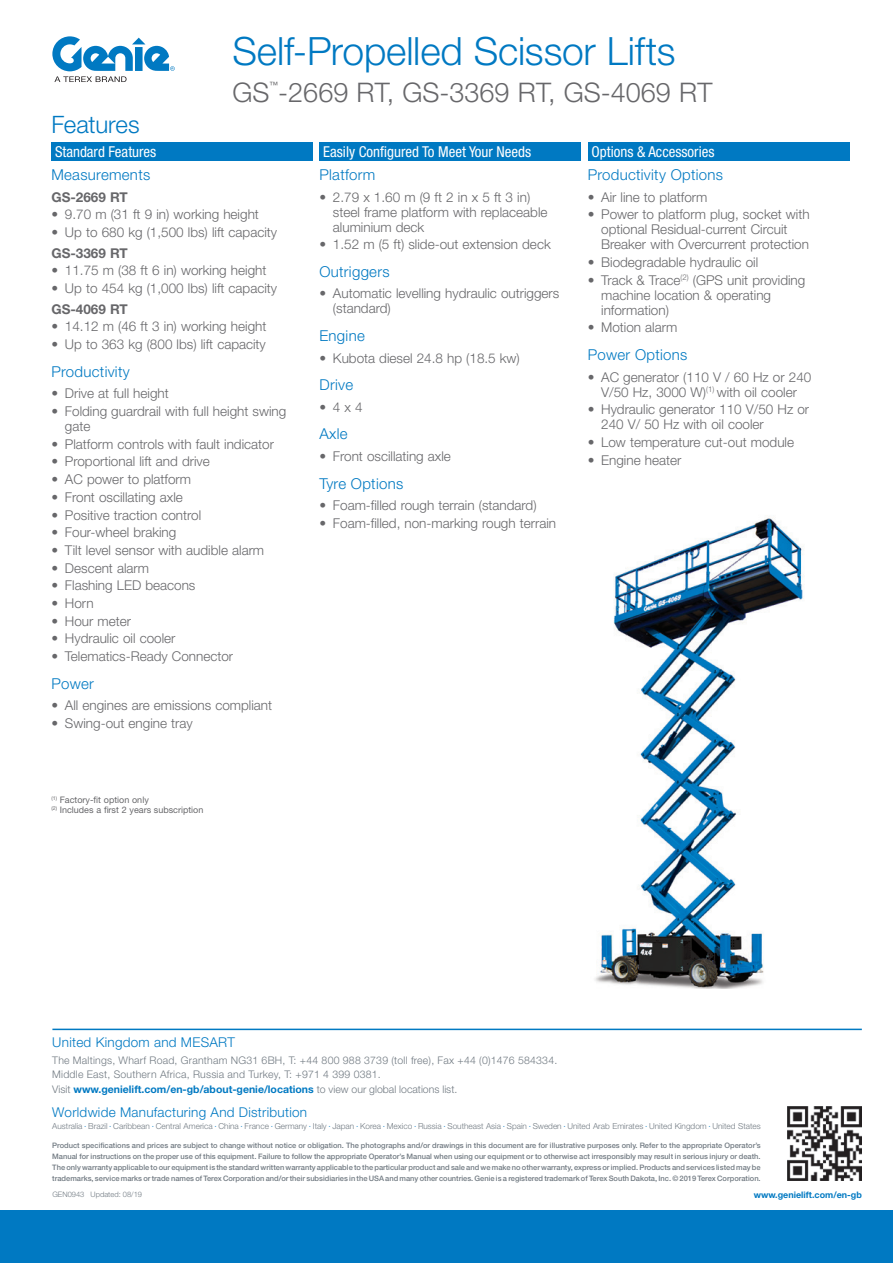
<style>
.page{position:relative;width:893px;height:1263px;background:#fff}
.page>*{position:absolute;margin:0;border:0;box-sizing:border-box;transform-origin:0 0}
.t1{font:300 39px "Helvetica Neue LT Std";letter-spacing:-.005em;color:#0079c2}
.t2{font:300 27px "Helvetica Neue LT Std";color:#67676a}
.t3{font:300 24px "Helvetica Neue LT Std";letter-spacing:-.01em;color:#0079c2}
.t4{font:300 15px "Helvetica Neue LT Std";letter-spacing:.02em;color:#0079c2}
.t5{font:condensed 15px "Helvetica Neue LT Std";color:#fff}
.t6{font:300 13.5px/15px "Helvetica Neue LT Std";color:#67676a}
.t7{font:300 13.5px "Helvetica Neue LT Std";letter-spacing:.02em;color:#0079c2}
.t8{font:700 13.5px "Helvetica Neue LT Std";color:#67676a}
.t9{font:300 10.5px/14.5px "Helvetica Neue LT Std";letter-spacing:.02em;color:#717a82}
.t10{font:9px/10.5px "Helvetica Neue LT Std";color:#67676a}
.t11{font:700 9px "Helvetica Neue LT Std";color:#0079c2}
.t12{font:condensed 8.7px "Helvetica Neue LT Std";color:#67676a}
.t13{font:300 8.25px "Helvetica Neue LT Std";color:#717a82}
.t14{font:500 7.5px/10.8px "Helvetica Neue LT Std";color:#717a82;text-align:justify}
.t15{font:300 7.5px "Helvetica Neue LT Std";color:#717a82}
.s1{font-weight:700;color:#0079c2}
.s2{color:#0079c2}
</style>
<div class="page">
<svg style="left:52px;top:36px;width:123px;height:46px"></svg>
<div style="left:51px;top:142px;width:262px;height:19px;background:#0079c2"></div>
<div style="left:320px;top:142px;width:261px;height:19px;background:#0079c2"></div>
<div style="left:588px;top:142px;width:261px;height:19px;background:#0079c2"></div>
<img style="left:595px;top:517px;width:209px;height:471px">
<div style="left:0;top:1210px;width:893px;height:53px;background:#0079c2"></div>
<img style="left:787px;top:1106px;width:75px;height:75px">
<hr style="left:52px;top:1029px;width:810px;height:1px;background:#0079c2">
<h1 class="t1" style="left:233px;top:27px;width:444px">Self-Propelled Scissor Lifts</h1>
<h3 class="t3" style="left:51px;top:110px;width:90px">Features</h3>
<p class="t12" style="left:270px;top:80px;width:10px">™</p>
<h2 class="t2" style="left:233px;top:76px;width:481px">GS -2669 RT, GS-3369 RT, GS-4069 RT</h2>
<p class="t5" style="left:55px;top:143px;width:103px">Standard Features</p>
<p class="t5" style="left:323px;top:143px;width:209px">Easily Configured To Meet Your Needs</p>
<p class="t5" style="left:591px;top:143px;width:124px">Options &amp; Accessories</p>
<p class="t4" style="left:51px;top:165px;width:100px">Measurements</p>
<p class="t8" style="left:51px;top:188px;width:78px">GS-2669 RT</p>
<p class="t6" style="left:51px;top:207px;width:209px">• 9.70 m (31 ft 9 in) working height</p>
<p class="t6" style="left:51px;top:224px;width:227px">• Up to 680 kg (1,500 lbs) lift capacity</p>
<p class="t8" style="left:51px;top:244px;width:78px">GS-3369 RT</p>
<p class="t6" style="left:51px;top:263px;width:216px">• 11.75 m (38 ft 6 in) working height</p>
<p class="t6" style="left:51px;top:280px;width:227px">• Up to 454 kg (1,000 lbs) lift capacity</p>
<p class="t8" style="left:51px;top:301px;width:78px">GS-4069 RT</p>
<p class="t6" style="left:51px;top:319px;width:216px">• 14.12 m (46 ft 3 in) working height</p>
<p class="t6" style="left:51px;top:336px;width:216px">• Up to 363 kg (800 lbs) lift capacity</p>
<p class="t4" style="left:51px;top:362px;width:80px">Productivity</p>
<p class="t6" style="left:51px;top:386px;width:119px">• Drive at full height</p>
<p class="t6" style="left:65px;top:403px;width:223px;text-indent:-14px">• Folding guardrail with full height swing gate</p>
<p class="t6" style="left:51px;top:436px;width:224px">• Platform controls with fault indicator</p>
<p class="t6" style="left:51px;top:454px;width:160px">• Proportional lift and drive</p>
<p class="t6" style="left:51px;top:471px;width:141px">• AC power to platform</p>
<p class="t6" style="left:51px;top:489px;width:133px">• Front oscillating axle</p>
<p class="t6" style="left:51px;top:507px;width:151px">• Positive traction control</p>
<p class="t6" style="left:51px;top:525px;width:126px">• Four-wheel braking</p>
<p class="t6" style="left:51px;top:542px;width:214px">• Tilt level sensor with audible alarm</p>
<p class="t6" style="left:51px;top:560px;width:99px">• Descent alarm</p>
<p class="t6" style="left:51px;top:578px;width:146px">• Flashing LED beacons</p>
<p class="t6" style="left:51px;top:595px;width:44px">• Horn</p>
<p class="t6" style="left:51px;top:613px;width:81px">• Hour meter</p>
<p class="t6" style="left:51px;top:631px;width:126px">• Hydraulic oil cooler</p>
<p class="t6" style="left:51px;top:648px;width:183px">• Telematics-Ready Connector</p>
<p class="t4" style="left:51px;top:674px;width:44px">Power</p>
<p class="t6" style="left:51px;top:698px;width:222px">• All engines are emissions compliant</p>
<p class="t6" style="left:51px;top:715px;width:143px">• Swing-out engine tray</p>
<p class="t10" style="left:51px;top:794px;width:154px"><sup>(1)</sup> Factory-fit option only<br><sup>(2)</sup> Includes a first 2 years subscription</p>
<p class="t4" style="left:319px;top:165px;width:57px">Platform</p>
<p class="t6" style="left:333px;top:189px;width:216px;text-indent:-14px">• 2.79 x 1.60 m (9 ft 2 in x 5 ft 3 in) steel frame platform with replaceable aluminium deck</p>
<p class="t6" style="left:319px;top:237px;width:233px">• 1.52 m (5 ft) slide-out extension deck</p>
<p class="t4" style="left:319px;top:262px;width:72px">Outriggers</p>
<p class="t6" style="left:333px;top:286px;width:228px;text-indent:-14px">• Automatic levelling hydraulic outriggers (standard)</p>
<p class="t4" style="left:319px;top:326px;width:47px">Engine</p>
<p class="t6" style="left:319px;top:350px;width:202px">• Kubota diesel 24.8 hp (18.5 kw)</p>
<p class="t4" style="left:319px;top:376px;width:35px">Drive</p>
<p class="t6" style="left:319px;top:399px;width:45px">• 4 x 4</p>
<p class="t4" style="left:319px;top:425px;width:30px">Axle</p>
<p class="t6" style="left:319px;top:448px;width:133px">• Front oscillating axle</p>
<p class="t4" style="left:319px;top:474px;width:85px">Tyre Options</p>
<p class="t6" style="left:319px;top:498px;width:219px">• Foam-filled rough terrain (standard)</p>
<p class="t6" style="left:319px;top:515px;width:238px">• Foam-filled, non-marking rough terrain</p>
<p class="t4" style="left:588px;top:165px;width:137px">Productivity Options</p>
<p class="t6" style="left:588px;top:189px;width:121px">• Air line to platform</p>
<p class="t6" style="left:601px;top:207px;width:210px;text-indent:-14px">• Power to platform plug, socket with optional Residual-current Circuit<br>Breaker with Overcurrent protection</p>
<p class="t6" style="left:588px;top:254px;width:172px">• Biodegradable hydraulic oil</p>
<p class="t6" style="left:601px;top:272px;width:206px;text-indent:-13px">• Track &amp; Trace<sup>(2)</sup> (GPS unit providing machine location &amp; operating information)</p>
<p class="t6" style="left:588px;top:320px;width:91px">• Motion alarm</p>
<p class="t4" style="left:588px;top:345px;width:101px">Power Options</p>
<p class="t6" style="left:588px;top:369px;width:225px;text-align:center">• AC generator (110 V / 60 Hz or 240<br>V/50 Hz, 3000 W)<sup>(1)</sup> with oil cooler</p>
<p class="t6" style="left:601px;top:402px;width:209px;text-indent:-14px">• Hydraulic generator 110 V/50 Hz or<br>240 V/ 50 Hz with oil cooler</p>
<p class="t6" style="left:588px;top:434px;width:208px">• Low temperature cut-out module</p>
<p class="t6" style="left:588px;top:452px;width:95px">• Engine heater</p>
<p class="t7" style="left:52px;top:1034px;width:184px">United Kingdom and MESART</p>
<p class="t9" style="left:52px;top:1053px;width:506px">The Maltings, Wharf Road, Grantham NG31 6BH, T: +44 800 988 3739 (toll free), Fax +44 (0)1476 584334.<br>Middle East, Southern Africa, Russia and Turkey, T: +971 4 399 0381.<br>Visit <span class="s1">www.genielift.com/en-gb/about-genie/locations</span> to view our global locations list.</p>
<p class="t7" style="left:52px;top:1103px;width:256px">Worldwide Manufacturing And Distribution</p>
<p class="t13" style="left:52px;top:1121px;width:710px">Australia <span class="s2">·</span> Brazil <span class="s2">·</span> Caribbean <span class="s2">·</span> Central America <span class="s2">·</span> China <span class="s2">·</span> France <span class="s2">·</span> Germany <span class="s2">·</span> Italy <span class="s2">·</span> Japan <span class="s2">·</span> Korea <span class="s2">·</span> Mexico <span class="s2">·</span> Russia <span class="s2">·</span> Southeast Asia <span class="s2">·</span> Spain <span class="s2">·</span> Sweden <span class="s2">·</span> United Arab Emirates <span class="s2">·</span> United Kingdom <span class="s2">·</span> United States</p>
<p class="t14" style="left:52px;top:1140px;width:710px">Product specifications and prices are subject to change without notice or obligation. The photographs and/or drawings in this document are for illustrative purposes only. Refer to the appropriate Operator’s Manual for instructions on the proper use of this equipment. Failure to follow the appropriate Operator’s Manual when using our equipment or to otherwise act irresponsibly may result in serious injury or death.<br>The only warranty applicable to our equipment is the standard written warranty applicable to the particular product and sale and we make no other warranty, express or implied. Products and services listed may be trademarks, service marks or trade names of Terex Corporation and/or their subsidiaries in the USA and many other countries. Genie is a registered trademark of Terex South Dakota, Inc. © 2019 Terex Corporation.</p>
<p class="t15" style="left:52px;top:1190px;width:91px">GEN0943 Updated: 08/19</p>
<p class="t11" style="left:754px;top:1190px;width:110px">www.genielift.com/en-gb</p>
</div>
